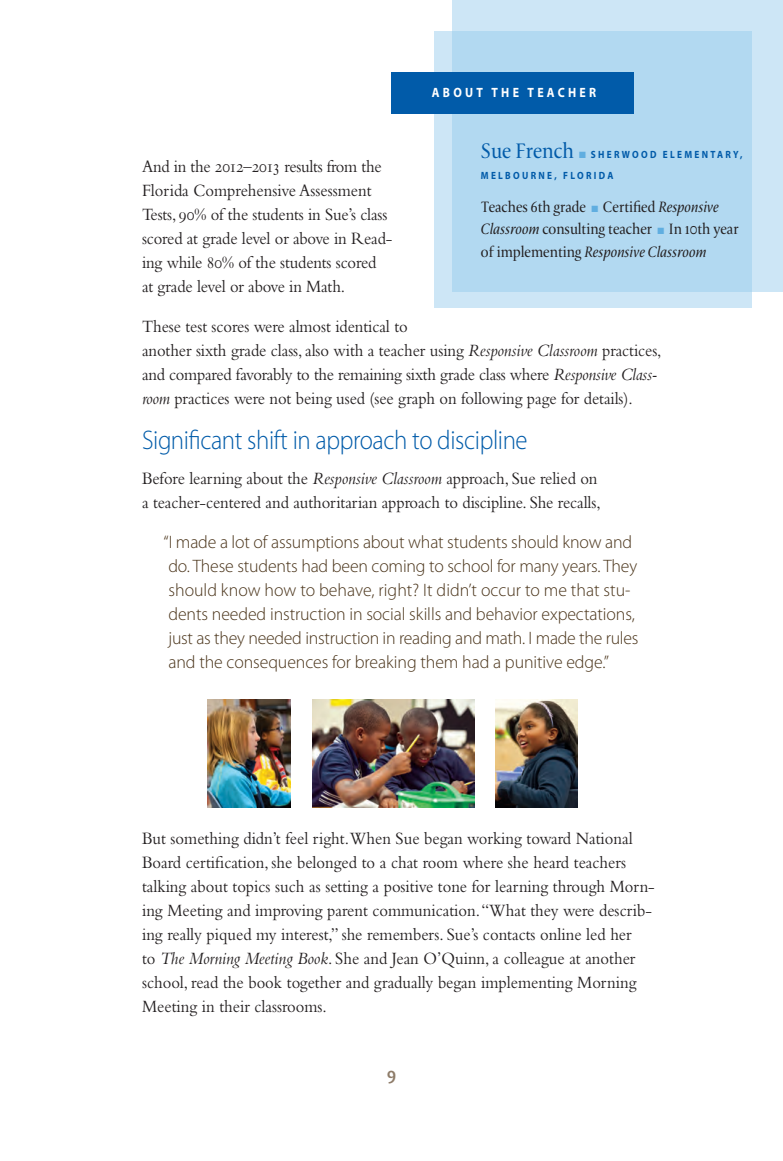
<style>
.page{position:relative;width:783px;height:1161px;background:#fff}
.page>*{position:absolute;margin:0;border:0;box-sizing:border-box;transform-origin:0 0}
.t1{font:300 27px "Myriad Pro";letter-spacing:-.015em;color:#015ba9;scale:.92 1}
.t2{font:21px "Reminga Titling OT";color:#015ba9}
.t3{font:18px/24px "Bembo Std";letter-spacing:-.005em;color:#231f20;scale:.92 1}
.t4{font:300 18px/24px "Myriad Pro";letter-spacing:-.01em;color:#4a341a}
.t5{font:700 18px "Candara";color:#8e7c69}
.t6{font:15px/22.5px "Reminga Titling OT";color:#231f20}
.t7{font:700 13.5px "Myriad Pro";letter-spacing:.275em;color:#fff;scale:.88 1}
.t8{font:700 10.5px/20.9px "Myriad Pro";letter-spacing:.25em;color:#015ba9;scale:.88 1}
.s1{color:#60aee0}
.s2{font-style:italic}
</style>
<div class="page">
<div style="left:434px;top:32px;width:318px;height:276px;background:#cde6f6"></div>
<div style="left:452px;top:0;width:331px;height:292px;background:#91c9ed;opacity:.45"></div>
<img style="left:312px;top:699px;width:162px;height:108px">
<img style="left:495px;top:699px;width:83px;height:108px">
<img style="left:208px;top:699px;width:82px;height:108px">
<div style="left:392px;top:72px;width:242px;height:42px;background:#015ba9"></div>
<p class="t7" style="left:432px;top:88px;width:188px">ABOUT THE TEACHER</p>
<p class="t2" style="left:481px;top:142px;width:94px">Sue French</p>
<p class="t8" style="left:481px;top:145px;width:299px;text-indent:98px"><span class="s1">■</span> SHERWOOD ELEMENTARY,<br>MELBOURNE, FLORIDA</p>
<p class="t6" style="left:481px;top:197px;width:259px">Teaches 6th grade <span class="s1">■</span> Certified <span class="s2">Responsive<br>Classroom</span> consulting teacher <span class="s1">■</span> In 10th year of implementing <span class="s2">Responsive Classroom</span></p>
<p class="t3" style="left:142px;top:156px;width:274px">And in the 2012–2013 results from the Florida Comprehensive Assessment Tests, 90% of the students in Sue’s class scored at grade level or above in Read&shy;ing while 80% of the students scored<br>at grade level or above in Math.</p>
<p class="t3" style="left:142px;top:316px;width:566px">These test scores were almost identical to<br>another sixth grade class, also with a teacher using <span class="s2">Responsive Classroom</span> practices, and compared favorably to the remaining sixth grade class where <span class="s2">Responsive Class&shy;room</span> practices were not being used (see graph on following page for details).</p>
<h1 class="t1" style="left:142px;top:430px;width:421px">Significant shift in approach to discipline</h1>
<p class="t3" style="left:142px;top:468px;width:500px">Before learning about the <span class="s2">Responsive Classroom</span> approach, Sue relied on a teacher-centered and authoritarian approach to discipline. She recalls,</p>
<p class="t4" style="left:164px;top:532px;width:476px">“I made a lot of assumptions about what students should know and do. These students had been coming to school for many years. They should know how to behave, right? It didn’t occur to me that stu&shy;dents needed instruction in social skills and behavior expectations, just as they needed instruction in reading and math. I made the rules and the consequences for breaking them had a punitive edge.”</p>
<p class="t3" style="left:142px;top:829px;width:559px">But something didn’t feel right.When Sue began working toward National Board certification, she belonged to a chat room where she heard teachers talking about topics such as setting a positive tone for learning through Morn&shy;ing Meeting and improving parent communication. “What they were describ&shy;ing really piqued my interest,” she remembers. Sue’s contacts online led her<br>to <span class="s2">The Morning Meeting Book</span>. She and Jean O’Quinn, a colleague at another school, read the book together and gradually began implementing Morning Meeting in their classrooms.</p>
<p class="t5" style="left:387px;top:1063px;width:11px">9</p>
</div>
